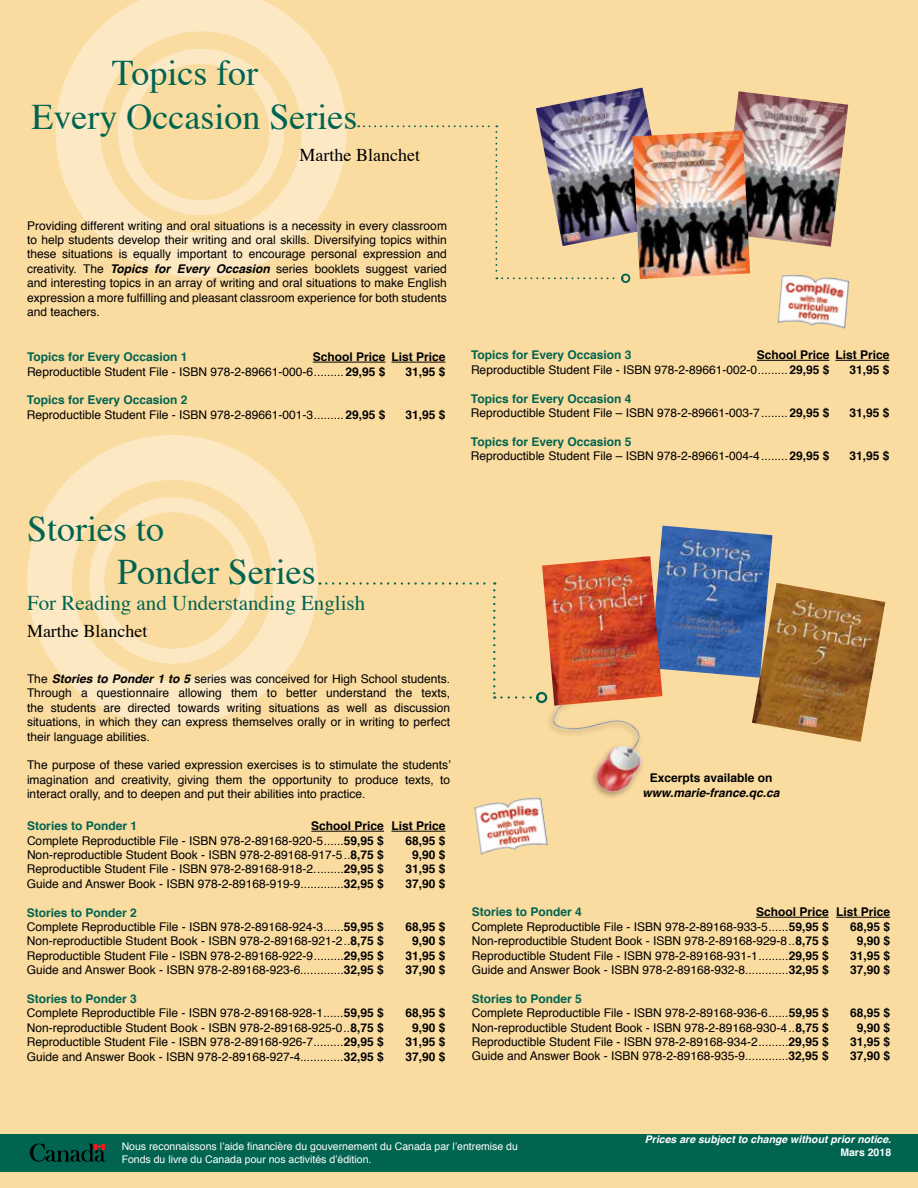
<style>
.page{position:relative;width:918px;height:1188px;background:#fadba0}
.page>*{position:absolute;margin:0;border:0;box-sizing:border-box;transform-origin:0 0}
.t1{font:36px/43.2px "Times";color:#006450}
.t2{font:21px "Times";color:#006450}
.t3{font:18px "Times";color:#000}
.t4{font:12px/14.4px "Helvetica";color:#000}
.t5{font:700 12px "Helvetica";color:#000}
.t6{font:700 12px "Helvetica";color:#006450}
.t7{font:italic 700 12px "Helvetica";color:#000}
.t8{font:10.5px/12.6px "Helvetica";color:#fff}
.t9{font:italic 700 10.5px "Helvetica";color:#fff}
.t10{font:700 10.5px "Helvetica";color:#fff}
.s1{font-weight:700;font-style:italic}
.s2{font-weight:700}
.s3{font-weight:700;color:#006450}
</style>
<div class="page">
<svg style="left:56px;top:0;width:290px;height:278px"></svg>
<div style="left:118px;top:49px;width:166px;height:166px;border:15px solid #fce8c3;border-radius:50%"></div>
<div style="left:27px;top:435px;width:291px;height:291px;border:45px solid #fce8c3;border-radius:50%"></div>
<div style="left:89px;top:497px;width:167px;height:167px;border:15px solid #fce8c3;border-radius:50%"></div>
<hr style="left:311px;top:831px;width:73px;height:1px;background:#000">
<hr style="left:391px;top:831px;width:55px;height:1px;background:#000">
<hr style="left:756px;top:917px;width:73px;height:1px;background:#000">
<hr style="left:836px;top:917px;width:54px;height:1px;background:#000">
<div style="left:546px;top:695px;width:99px;height:105px;background:#000;opacity:.3"></div>
<img style="left:551px;top:706px;width:93px;height:87px">
<img style="left:752px;top:583px;width:133px;height:159px">
<img style="left:659px;top:526px;width:114px;height:152px">
<img style="left:542px;top:556px;width:120px;height:150px">
<img style="left:474px;top:798px;width:74px;height:57px">
<img style="left:733px;top:91px;width:115px;height:156px">
<img style="left:536px;top:88px;width:115px;height:147px">
<img style="left:632px;top:131px;width:118px;height:148px">
<img style="left:778px;top:274px;width:71px;height:55px">
<hr style="left:313px;top:362px;width:73px;height:1px;background:#000">
<hr style="left:391px;top:362px;width:55px;height:1px;background:#000">
<hr style="left:757px;top:360px;width:73px;height:1px;background:#000">
<hr style="left:835px;top:360px;width:55px;height:1px;background:#000">
<div style="left:0;top:1134px;width:918px;height:37px;background:#006450"></div>
<svg style="left:320px;top:582px;width:175px;height:117px"></svg>
<svg style="left:501px;top:696px;width:31px;height:3px"></svg>
<div style="left:536px;top:692px;width:11px;height:11px;border:2px solid #006450;border-radius:50%"></div>
<svg style="left:30px;top:1144px;width:76px;height:18px"></svg>
<svg style="left:358px;top:125px;width:265px;height:154px"></svg>
<div style="left:621px;top:274px;width:9px;height:9px;border:2px solid #006450;border-radius:50%"></div>
<h1 class="t1" style="left:32px;top:49px;width:327px;text-align:center">Topics for<br>Every Occasion Series</h1>
<h3 class="t3" style="left:300px;top:138px;width:122px">Marthe Blanchet</h3>
<p class="t4" style="left:27px;top:218px;width:422px;text-align:justify">Providing different writing and oral situations is a necessity in every classroom to help students develop their writing and oral skills. Diversifying topics within these situations is equally important to encourage personal expression and creativity. The <span class="s1">Topics for Every Occasion</span> series booklets suggest varied and interesting topics in an array of writing and oral situations to make English expression a more fulfilling and pleasant classroom experience for both students and teachers.</p>
<p class="t6" style="left:27px;top:347px;width:162px">Topics for Every Occasion 1</p>
<p class="t4" style="left:27px;top:350px;width:420px;text-indent:286px"><span class="s2">School Price List Price<br></span>Reproductible Student File - ISBN 978-2-89661-000-6......... <span class="s2">29,95 $</span></p>
<p class="t5" style="left:405px;top:362px;width:42px">31,95 $</p>
<p class="t6" style="left:471px;top:345px;width:162px">Topics for Every Occasion 3</p>
<p class="t4" style="left:471px;top:348px;width:420px;text-indent:286px"><span class="s2">School Price List Price<br></span>Reproductible Student File - ISBN 978-2-89661-002-0......... <span class="s2">29,95 $</span></p>
<p class="t5" style="left:849px;top:360px;width:42px">31,95 $</p>
<p class="t4" style="left:27px;top:393px;width:360px"><span class="s3">Topics for Every Occasion 2<br></span>Reproductible Student File - ISBN 978-2-89661-001-3......... <span class="s2">29,95 $</span></p>
<p class="t5" style="left:405px;top:405px;width:42px">31,95 $</p>
<p class="t4" style="left:471px;top:392px;width:360px"><span class="s3">Topics for Every Occasion 4<br></span>Reproductible Student File – ISBN 978-2-89661-003-7........ <span class="s2">29,95 $</span></p>
<p class="t5" style="left:849px;top:403px;width:42px">31,95 $</p>
<p class="t4" style="left:471px;top:435px;width:360px"><span class="s3">Topics for Every Occasion 5<br></span>Reproductible Student File – ISBN 978-2-89661-004-4........ <span class="s2">29,95 $</span></p>
<p class="t5" style="left:849px;top:446px;width:42px">31,95 $</p>
<h1 class="t1" style="left:117px;top:504px;width:200px;text-indent:-90px">Stories to<br>Ponder Series</h1>
<h2 class="t2" style="left:27px;top:583px;width:340px">For Reading and Understanding English</h2>
<h3 class="t3" style="left:27px;top:614px;width:122px">Marthe Blanchet</h3>
<p class="t4" style="left:27px;top:672px;width:425px;text-align:justify">The <span class="s1">Stories to Ponder 1 to 5</span> series was conceived for High School students.<br>Through a questionnaire allowing them to better understand the texts, the students are directed towards writing situations as well as discussion situations, in which they can express themselves orally or in writing to perfect their language abilities.</p>
<p class="t4" style="left:27px;top:758px;width:425px;text-align:justify">The purpose of these varied expression exercises is to stimulate the students’ imagination and creativity, giving them the opportunity to produce texts, to interact orally, and to deepen and put their abilities into practice.</p>
<p class="t6" style="left:27px;top:816px;width:112px">Stories to Ponder 1</p>
<p class="t4" style="left:27px;top:819px;width:420px;text-indent:284px"><span class="s2">School Price List Price<br></span>Complete Reproductible File - ISBN 978-2-89168-920-5......<span class="s2">59,95 $</span></p>
<p class="t5" style="left:405px;top:831px;width:42px">68,95 $</p>
<p class="t4" style="left:27px;top:848px;width:358px">Non-reproductible Student Book - ISBN 978-2-89168-917-5..<span class="s2">8,75 $</span></p>
<p class="t5" style="left:412px;top:845px;width:35px">9,90 $</p>
<p class="t4" style="left:27px;top:862px;width:358px">Reproductible Student File - ISBN 978-2-89168-918-2.........<span class="s2">29,95 $</span></p>
<p class="t5" style="left:405px;top:860px;width:42px">31,95 $</p>
<p class="t4" style="left:27px;top:877px;width:358px">Guide and Answer Book - ISBN 978-2-89168-919-9.............<span class="s2">32,95 $</span></p>
<p class="t5" style="left:405px;top:874px;width:42px">37,90 $</p>
<p class="t4" style="left:27px;top:906px;width:358px"><span class="s3">Stories to Ponder 2<br></span>Complete Reproductible File - ISBN 978-2-89168-924-3......<span class="s2">59,95 $</span></p>
<p class="t5" style="left:405px;top:917px;width:42px">68,95 $</p>
<p class="t4" style="left:27px;top:934px;width:358px">Non-reproductible Student Book - ISBN 978-2-89168-921-2..<span class="s2">8,75 $</span></p>
<p class="t5" style="left:412px;top:932px;width:35px">9,90 $</p>
<p class="t4" style="left:27px;top:949px;width:358px">Reproductible Student File - ISBN 978-2-89168-922-9.........<span class="s2">29,95 $</span></p>
<p class="t5" style="left:405px;top:946px;width:42px">31,95 $</p>
<p class="t4" style="left:27px;top:963px;width:358px">Guide and Answer Book - ISBN 978-2-89168-923-6.............<span class="s2">32,95 $</span></p>
<p class="t5" style="left:405px;top:960px;width:42px">37,90 $</p>
<p class="t4" style="left:27px;top:992px;width:358px"><span class="s3">Stories to Ponder 3<br></span>Complete Reproductible File - ISBN 978-2-89168-928-1......<span class="s2">59,95 $</span></p>
<p class="t5" style="left:405px;top:1004px;width:42px">68,95 $</p>
<p class="t4" style="left:27px;top:1021px;width:358px">Non-reproductible Student Book - ISBN 978-2-89168-925-0..<span class="s2">8,75 $</span></p>
<p class="t5" style="left:412px;top:1018px;width:35px">9,90 $</p>
<p class="t4" style="left:27px;top:1035px;width:358px">Reproductible Student File - ISBN 978-2-89168-926-7.........<span class="s2">29,95 $</span></p>
<p class="t5" style="left:405px;top:1032px;width:42px">31,95 $</p>
<p class="t4" style="left:27px;top:1050px;width:358px">Guide and Answer Book - ISBN 978-2-89168-927-4.............<span class="s2">32,95 $</span></p>
<p class="t5" style="left:405px;top:1047px;width:42px">37,90 $</p>
<p class="t5" style="left:650px;top:768px;width:124px">Excerpts available on</p>
<p class="t7" style="left:643px;top:783px;width:138px">www.marie-france.qc.ca</p>
<p class="t6" style="left:472px;top:902px;width:112px">Stories to Ponder 4</p>
<p class="t4" style="left:472px;top:905px;width:420px;text-indent:284px"><span class="s2">School Price List Price<br></span>Complete Reproductible File - ISBN 978-2-89168-933-5......<span class="s2">59,95 $</span></p>
<p class="t5" style="left:850px;top:917px;width:42px">68,95 $</p>
<p class="t4" style="left:472px;top:934px;width:358px">Non-reproductible Student Book - ISBN 978-2-89168-929-8..<span class="s2">8,75 $</span></p>
<p class="t5" style="left:857px;top:931px;width:35px">9,90 $</p>
<p class="t4" style="left:472px;top:948px;width:358px">Reproductible Student File - ISBN 978-2-89168-931-1.........<span class="s2">29,95 $</span></p>
<p class="t5" style="left:850px;top:946px;width:42px">31,95 $</p>
<p class="t4" style="left:472px;top:963px;width:358px">Guide and Answer Book - ISBN 978-2-89168-932-8.............<span class="s2">32,95 $</span></p>
<p class="t5" style="left:850px;top:960px;width:42px">37,90 $</p>
<p class="t4" style="left:472px;top:992px;width:358px"><span class="s3">Stories to Ponder 5<br></span>Complete Reproductible File - ISBN 978-2-89168-936-6......<span class="s2">59,95 $</span></p>
<p class="t5" style="left:850px;top:1003px;width:42px">68,95 $</p>
<p class="t4" style="left:472px;top:1020px;width:358px">Non-reproductible Student Book - ISBN 978-2-89168-930-4..<span class="s2">8,75 $</span></p>
<p class="t5" style="left:857px;top:1018px;width:35px">9,90 $</p>
<p class="t4" style="left:472px;top:1035px;width:358px">Reproductible Student File - ISBN 978-2-89168-934-2.........<span class="s2">29,95 $</span></p>
<p class="t5" style="left:850px;top:1032px;width:42px">31,95 $</p>
<p class="t4" style="left:472px;top:1049px;width:358px">Guide and Answer Book - ISBN 978-2-89168-935-9.............<span class="s2">32,95 $</span></p>
<p class="t5" style="left:850px;top:1046px;width:42px">37,90 $</p>
<p class="t8" style="left:122px;top:1141px;width:398px">Nous reconnaissons l’aide financière du gouvernement du Canada par l’entremise du<br>Fonds du livre du Canada pour nos activités d’édition.</p>
<p class="t9" style="left:645px;top:1131px;width:248px">Prices are subject to change without prior notice.</p>
<p class="t10" style="left:840px;top:1144px;width:52px">Mars 2018</p>
</div>
